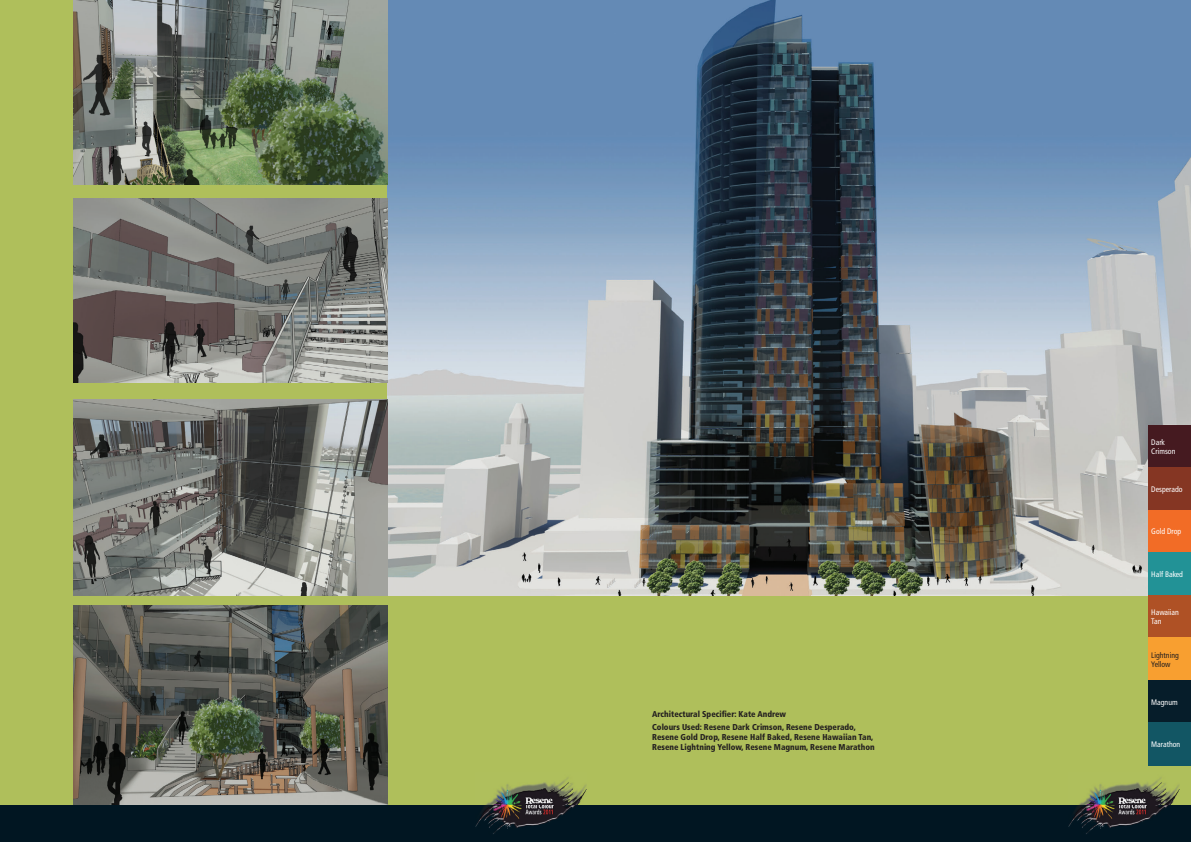
<style>
.page{position:relative;width:1191px;height:842px;background:#afbf5b}
.page>*{position:absolute;margin:0;border:0;box-sizing:border-box;transform-origin:0 0}
.t1{font:900 condensed 8.5px/13px "Frutiger";color:#231f20}
.t2{font:condensed 8px/9px "Frutiger";color:#fff}
.t3{font:condensed 8px/9px "Frutiger";color:#231f20}
</style>
<div class="page">
<img style="left:387px;top:0;width:804px;height:595px">
<img style="left:74px;top:0;width:313px;height:184px">
<img style="left:74px;top:198px;width:313px;height:185px">
<img style="left:74px;top:400px;width:313px;height:195px">
<img style="left:74px;top:605px;width:313px;height:200px">
<img style="left:1148px;top:425px;width:43px;height:340px">
<div style="left:0;top:805px;width:1191px;height:37px;background:#011622"></div>
<img style="left:1068px;top:778px;width:111px;height:56px">
<img style="left:475px;top:778px;width:111px;height:56px">
<p class="t1" style="left:652px;top:707px;width:205px">Architectural Specifier: Kate Andrew<br>Colours Used: Resene Dark Crimson, Resene Desperado,</p>
<p class="t1" style="left:652px;top:732px;width:224px;line-height:10.2px">Resene Gold Drop, Resene Half Baked, Resene Hawaiian Tan,<br>Resene Lightning Yellow, Resene Magnum, Resene Marathon</p>
<p class="t2" style="left:1151px;top:438px;width:26px">Dark<br>Crimson</p>
<p class="t2" style="left:1151px;top:485px;width:33px">Desperado</p>
<p class="t2" style="left:1151px;top:527px;width:32px">Gold Drop</p>
<p class="t2" style="left:1151px;top:570px;width:33px">Half Baked</p>
<p class="t2" style="left:1151px;top:608px;width:29px">Hawaiian<br>Tan</p>
<p class="t3" style="left:1151px;top:650px;width:29px">Lightning<br>Yellow</p>
<p class="t2" style="left:1151px;top:697px;width:28px">Magnum</p>
<p class="t2" style="left:1151px;top:740px;width:31px">Marathon</p>
</div>
